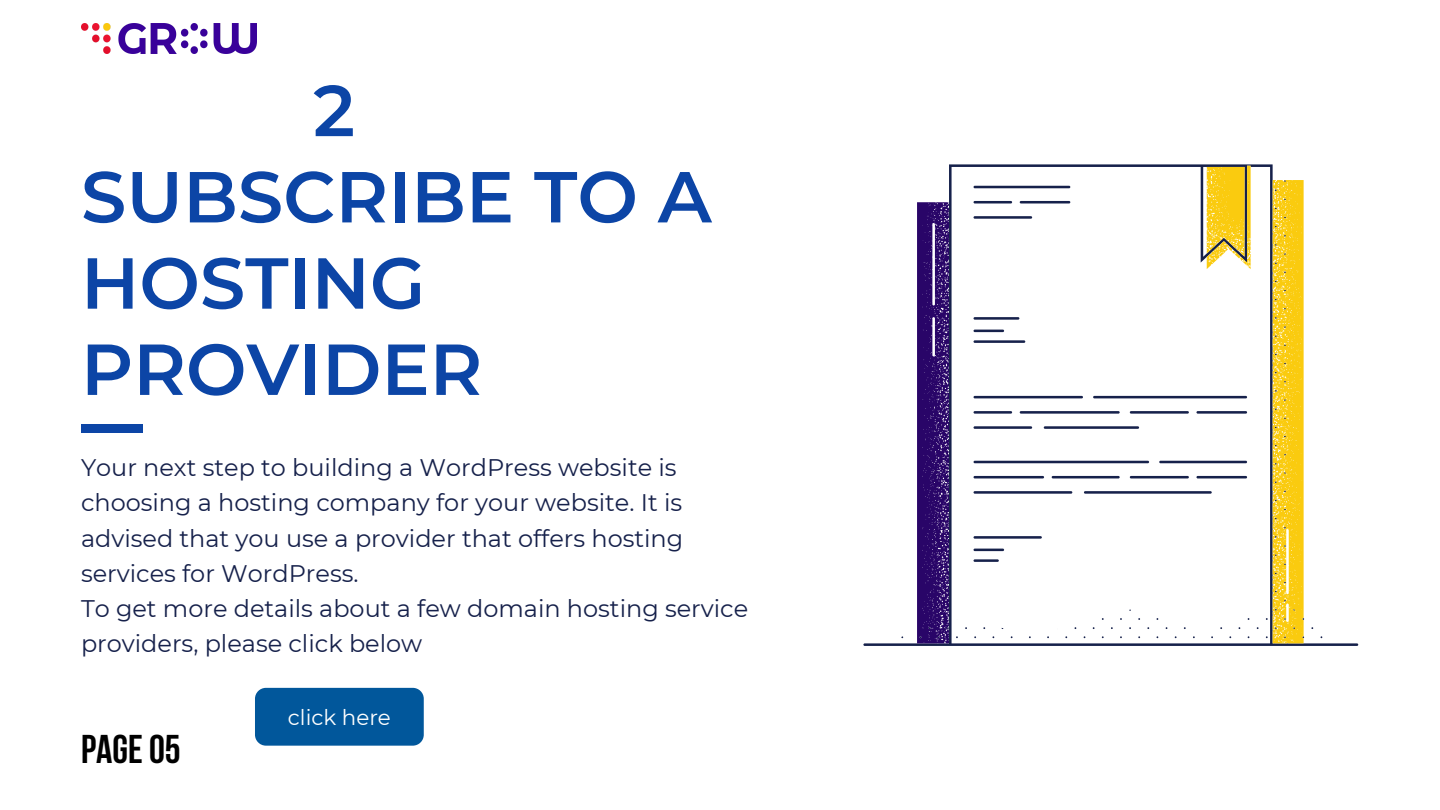
<style>
.page{position:relative;width:1440px;height:810px;background:#fff}
.page>*{position:absolute;margin:0;border:0;box-sizing:border-box;transform-origin:0 0}
.t1{font:600 72px/86.2px "Montserrat";color:#0c45a6}
.t2{font:700 40px "Bebas Neue";color:#000}
.t3{font:24px/35.1px "Montserrat";color:#16214b}
.t4{font:21.4px "Montserrat";color:#fff}
</style>
<div class="page">
<div style="left:81px;top:424px;width:61px;height:8px;background:#0c45a6"></div>
<svg style="left:863px;top:164px;width:495px;height:482px"></svg>
<svg style="left:917px;top:202px;width:32px;height:441px;background:#3a1974"></svg>
<svg style="left:1207px;top:166px;width:97px;height:477px"></svg>
<div style="left:255px;top:688px;width:169px;height:58px;background:#01579b;border-radius:11px"></div>
<img style="left:81px;top:24px;width:175px;height:29px">
<p class="t1" style="left:313px;top:67px;width:43px">2</p>
<p class="t1" style="left:81px;top:154px;width:632px">SUBSCRIBE TO A<br>HOSTING<br>PROVIDER</p>
<p class="t3" style="left:81px;top:450px;width:604px">Your next step to building a WordPress website is choosing a hosting company for your website. It is advised that you use a provider that offers hosting services for WordPress.</p>
<p class="t3" style="left:81px;top:591px;width:669px">To get more details about a few domain hosting service providers, please click below</p>
<p class="t2" style="left:81px;top:733px;width:101px">Page05</p>
<p class="t4" style="left:288px;top:704px;width:104px">click here</p>
</div>
